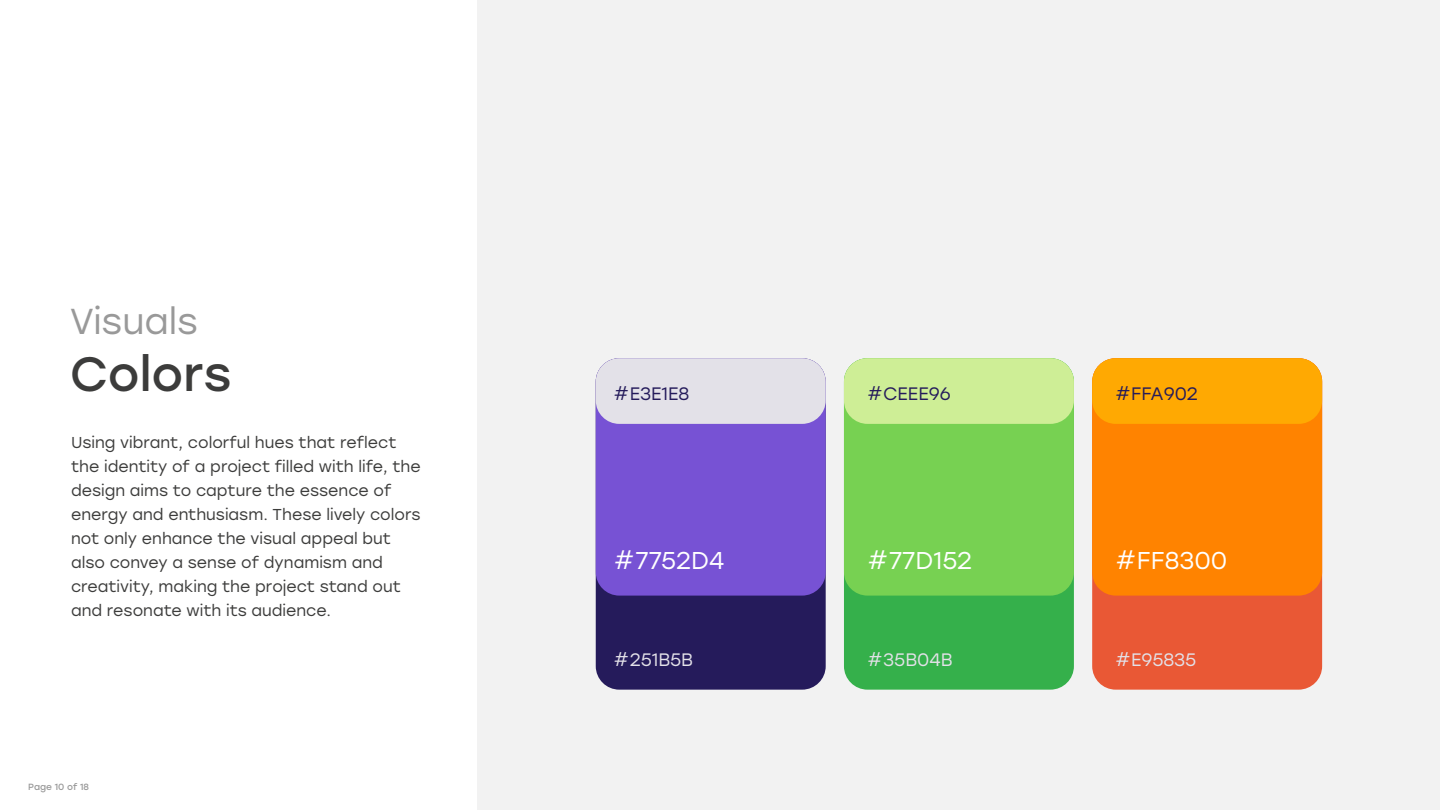
<style>
.page{position:relative;width:1440px;height:810px;background:#fff}
.page>*{position:absolute;margin:0;border:0;box-sizing:border-box;transform-origin:0 0}
.t1{font:48px "Stolzl";color:#3c3c3b}
.t2{font:36px "Stolzl";color:#999}
.t3{font:24.3px "Stolzl";color:#fff}
.t4{font:18px "Stolzl";color:#e3e1e8}
.t5{font:18px "Stolzl";color:#251b5b}
.t6{font:15.75px/24px "Stolzl";color:#3c3c3b}
.t7{font:9px "Stolzl";color:#999}
</style>
<div class="page">
<div style="left:478px;top:0;width:962px;height:810px;background:#f2f2f2"></div>
<div style="left:596px;top:358px;width:230px;height:332px;background:#251b5b;border-radius:24px"></div>
<div style="left:596px;top:358px;width:230px;height:238px;background:#7752d4;border-radius:24px"></div>
<div style="left:596px;top:358px;width:230px;height:66px;background:#e3e1e8;border-radius:24px"></div>
<div style="left:844px;top:358px;width:230px;height:332px;background:#35b04b;border-radius:24px"></div>
<div style="left:844px;top:358px;width:230px;height:238px;background:#77d152;border-radius:24px"></div>
<div style="left:844px;top:358px;width:230px;height:66px;background:#ceee96;border-radius:24px"></div>
<div style="left:1092px;top:358px;width:230px;height:332px;background:#e95835;border-radius:24px"></div>
<div style="left:1092px;top:358px;width:230px;height:238px;background:#ff8300;border-radius:24px"></div>
<div style="left:1092px;top:358px;width:230px;height:66px;background:#ffa902;border-radius:24px"></div>
<h2 class="t2" style="left:70px;top:296px;width:130px">Visuals</h2>
<h1 class="t1" style="left:70px;top:340px;width:163px">Colors</h1>
<p class="t6" style="left:71px;top:430px;width:351px">Using vibrant, colorful hues that reflect the identity of a project filled with life, the design aims to capture the essence of energy and enthusiasm. These lively colors not only enhance the visual appeal but also convey a sense of dynamism and creativity, making the project stand out and resonate with its audience.</p>
<p class="t7" style="left:28px;top:781px;width:62px">Page 10 of 18</p>
<p class="t5" style="left:613px;top:381px;width:78px">#E3E1E8</p>
<p class="t5" style="left:867px;top:381px;width:85px">#CEEE96</p>
<p class="t5" style="left:1115px;top:381px;width:85px">#FFA902</p>
<h3 class="t3" style="left:613px;top:543px;width:113px">#7752D4</h3>
<h3 class="t3" style="left:867px;top:543px;width:107px">#77D152</h3>
<h3 class="t3" style="left:1115px;top:543px;width:114px">#FF8300</h3>
<p class="t4" style="left:613px;top:647px;width:81px">#251B5B</p>
<p class="t4" style="left:867px;top:647px;width:87px">#35B04B</p>
<p class="t4" style="left:1115px;top:647px;width:83px">#E95835</p>
</div>
